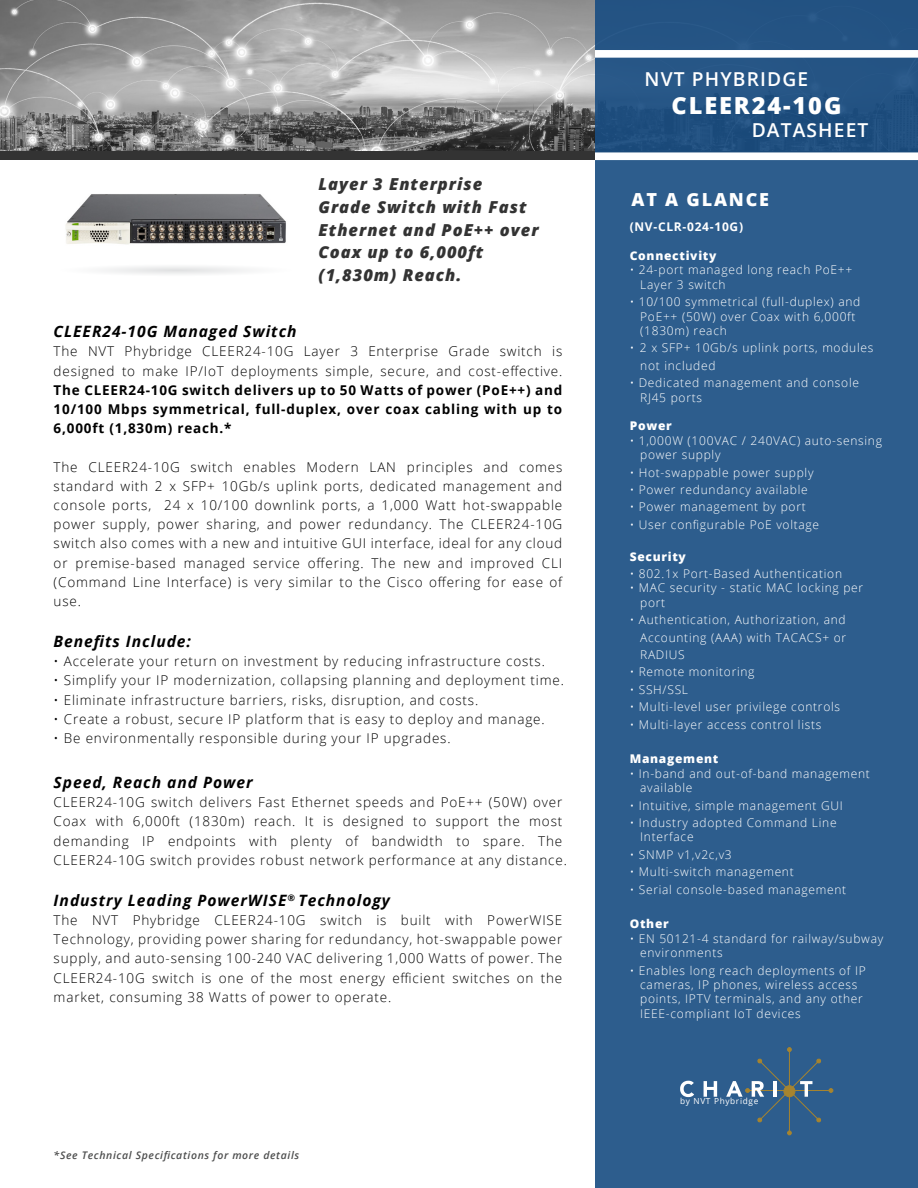
<style>
.page{position:relative;width:918px;height:1188px;background:#fff}
.page>*{position:absolute;margin:0;border:0;box-sizing:border-box;transform-origin:0 0}
.t1{font:800 23.55px "Open Sans";letter-spacing:.08em;color:#fff}
.t2{font:600 19.2px "Open Sans";letter-spacing:.06em;color:#fff}
.t3{font:800 18px "Open Sans";letter-spacing:.1em;color:#fff}
.t4{font:italic 800 16.5px/22.5px "Open Sans";letter-spacing:.06em;color:#333}
.t5{font:italic 700 15.6px "Open Sans";letter-spacing:.06em;color:#000}
.t6{font:300 13.5px/19.2px "Open Sans";letter-spacing:.06em;color:#000}
.t7{font:700 13.5px/19.2px "Open Sans";letter-spacing:.06em;color:#000;text-align:justify}
.t8{font:300 12px/14.4px "Open Sans";letter-spacing:.06em;color:#fff}
.t9{font:800 12px "Open Sans";letter-spacing:.06em;color:#fff}
.t10{font:700 12px "Open Sans";letter-spacing:.06em;color:#fff}
.t11{font:italic 600 10.5px "Open Sans";letter-spacing:.06em;color:#4d4e4e}
.t12{font:8.25px "Open Sans";letter-spacing:.08em;color:#fff}
</style>
<div class="page">
<img style="left:0;top:0;width:595px;height:151px">
<div style="left:0;top:151px;width:918px;height:9px;background:#333"></div>
<div style="left:595px;top:0;width:323px;height:1188px;background:#2d5d8d"></div>
<hr style="left:749px;top:1090px;width:83px;height:1px;background:#a6842f">
<svg style="left:829px;top:1088px;width:4px;height:5px"></svg>
<hr style="left:789px;top:1048px;width:1px;height:84px;background:#a6842f">
<svg style="left:787px;top:1047px;width:5px;height:5px"></svg>
<svg style="left:787px;top:1131px;width:5px;height:4px"></svg>
<svg style="left:680px;top:1081px;width:14px;height:16px"></svg>
<svg style="left:704px;top:1081px;width:13px;height:16px"></svg>
<svg style="left:726px;top:1058px;width:95px;height:65px"></svg>
<div style="left:595px;top:50px;width:323px;height:8px;background:#fff"></div>
<div style="left:595px;top:152px;width:323px;height:8px;background:#fff"></div>
<svg style="left:57px;top:263px;width:237px;height:13px"></svg>
<img style="left:65px;top:194px;width:221px;height:51px">
<p class="t4" style="left:319px;top:173px;width:222px">Layer 3 Enterprise<br>Grade Switch with Fast<br>Ethernet and PoE++ over<br>Coax up to 6,000ft (1,830m) Reach.</p>
<p class="t5" style="left:54px;top:320px;width:244px">CLEER24-10G Managed Switch</p>
<p class="t6" style="left:54px;top:341px;width:510px">The NVT Phybridge CLEER24-10G Layer 3 Enterprise Grade switch is designed to make IP/IoT deployments simple, secure, and cost-effective.</p>
<p class="t7" style="left:54px;top:380px;width:510px">The CLEER24-10G switch delivers up to 50 Watts of power (PoE++) and 10/100 Mbps symmetrical, full-duplex, over coax cabling with up to 6,000ft (1,830m) reach.*</p>
<p class="t6" style="left:54px;top:457px;width:510px;text-align:justify">The CLEER24-10G switch enables Modern LAN principles and comes standard with 2 x SFP+ 10Gb/s uplink ports, dedicated management and console ports, 24 x 10/100 downlink ports, a 1,000 Watt hot-swappable power supply, power sharing, and power redundancy. The CLEER24-10G switch also comes with a new and intuitive GUI interface, ideal for any cloud or premise-based managed service offering. The new and improved CLI (Command Line Interface) is very similar to the Cisco offering for ease of use.</p>
<p class="t5" style="left:54px;top:630px;width:139px">Benefits Include:</p>
<p class="t6" style="left:54px;top:651px;width:493px">• Accelerate your return on investment by reducing infrastructure costs.</p>
<p class="t6" style="left:54px;top:670px;width:512px">• Simplify your IP modernization, collapsing planning and deployment time.</p>
<p class="t6" style="left:54px;top:690px;width:426px">• Eliminate infrastructure barriers, risks, disruption, and costs.</p>
<p class="t6" style="left:54px;top:709px;width:492px">• Create a robust, secure IP platform that is easy to deploy and manage.</p>
<p class="t6" style="left:54px;top:728px;width:398px">• Be environmentally responsible during your IP upgrades.</p>
<p class="t5" style="left:54px;top:771px;width:200px">Speed, Reach and Power</p>
<p class="t6" style="left:54px;top:792px;width:515px">CLEER24-10G switch delivers Fast Ethernet speeds and PoE++ (50W) over Coax with 6,000ft (1830m) reach. It is designed to support the most demanding IP endpoints with plenty of bandwidth to spare. The CLEER24-10G switch provides robust network performance at any distance.</p>
<p class="t5" style="left:54px;top:889px;width:338px">Industry Leading PowerWISE<sup>®</sup> Technology</p>
<p class="t6" style="left:54px;top:910px;width:510px;text-align:justify">The NVT Phybridge CLEER24-10G switch is built with PowerWISE Technology, providing power sharing for redundancy, hot-swappable power supply, and auto-sensing 100-240 VAC delivering 1,000 Watts of power. The CLEER24-10G switch is one of the most energy efficient switches on the market, consuming 38 Watts of power to operate.</p>
<p class="t11" style="left:54px;top:1148px;width:247px">*See Technical Specifications for more details</p>
<h2 class="t2" style="left:645px;top:66px;width:165px">NVT PHYBRIDGE</h2>
<h1 class="t1" style="left:672px;top:87px;width:171px">CLEER24-10G</h1>
<h2 class="t2" style="left:752px;top:117px;width:118px">DATASHEET</h2>
<h3 class="t3" style="left:631px;top:186px;width:139px">AT A GLANCE</h3>
<p class="t10" style="left:630px;top:218px;width:115px">(NV-CLR-024-10G)</p>
<p class="t9" style="left:630px;top:247px;width:88px">Connectivity</p>
<p class="t8" style="left:640px;top:263px;width:214px;text-indent:-10px">• 24-port managed long reach PoE++<br>Layer 3 switch</p>
<p class="t8" style="left:640px;top:294px;width:222px;text-indent:-10px">• 10/100 symmetrical (full-duplex) and<br>PoE++ (50W) over Coax with 6,000ft (1830m) reach</p>
<p class="t8" style="left:640px;top:339px;width:235px;line-height:17.4px;text-indent:-10px">• 2 x SFP+ 10Gb/s uplink ports, modules not included</p>
<p class="t8" style="left:640px;top:375px;width:220px;text-indent:-10px">• Dedicated management and console<br>RJ45 ports</p>
<p class="t9" style="left:630px;top:417px;width:44px">Power</p>
<p class="t8" style="left:640px;top:433px;width:243px;text-indent:-10px">• 1,000W (100VAC / 240VAC) auto-sensing power supply</p>
<p class="t8" style="left:630px;top:465px;width:185px">• Hot-swappable power supply</p>
<p class="t8" style="left:630px;top:482px;width:180px">• Power redundancy available</p>
<p class="t8" style="left:630px;top:500px;width:178px">• Power management by port</p>
<p class="t8" style="left:630px;top:517px;width:191px">• User configurable PoE voltage</p>
<p class="t9" style="left:630px;top:547px;width:58px">Security</p>
<p class="t8" style="left:630px;top:566px;width:214px">• 802.1x Port-Based Authentication</p>
<p class="t8" style="left:640px;top:581px;width:225px;text-indent:-10px">• MAC security - static MAC locking per port</p>
<p class="t8" style="left:640px;top:611px;width:207px;line-height:17.4px;text-align:justify;text-indent:-10px">• Authentication, Authorization, and Accounting (AAA) with TACACS+ or RADIUS</p>
<p class="t8" style="left:630px;top:665px;width:126px">• Remote monitoring</p>
<p class="t8" style="left:630px;top:682px;width:60px">• SSH/SSL</p>
<p class="t8" style="left:630px;top:699px;width:212px">• Multi-level user privilege controls</p>
<p class="t8" style="left:630px;top:717px;width:193px">• Multi-layer access control lists</p>
<p class="t9" style="left:630px;top:750px;width:90px">Management</p>
<p class="t8" style="left:640px;top:766px;width:231px;text-indent:-10px">• In-band and out-of-band management available</p>
<p class="t8" style="left:630px;top:798px;width:215px">• Intuitive, simple management GUI</p>
<p class="t8" style="left:640px;top:815px;width:198px;text-indent:-10px">• Industry adopted Command Line<br>Interface</p>
<p class="t8" style="left:630px;top:847px;width:104px">• SNMP v1,v2c,v3</p>
<p class="t8" style="left:630px;top:864px;width:166px">• Multi-switch management</p>
<p class="t8" style="left:630px;top:882px;width:218px">• Serial console-based management</p>
<p class="t9" style="left:630px;top:915px;width:41px">Other</p>
<p class="t8" style="left:640px;top:931px;width:245px;text-indent:-10px">• EN 50121-4 standard for railway/subway environments</p>
<p class="t8" style="left:640px;top:963px;width:227px;text-indent:-10px">• Enables long reach deployments of IP cameras, IP phones, wireless access points, IPTV terminals, and any other IEEE-compliant IoT devices</p>
<p class="t12" style="left:680px;top:1096px;width:80px">by NVT Phybridge</p>
</div>
